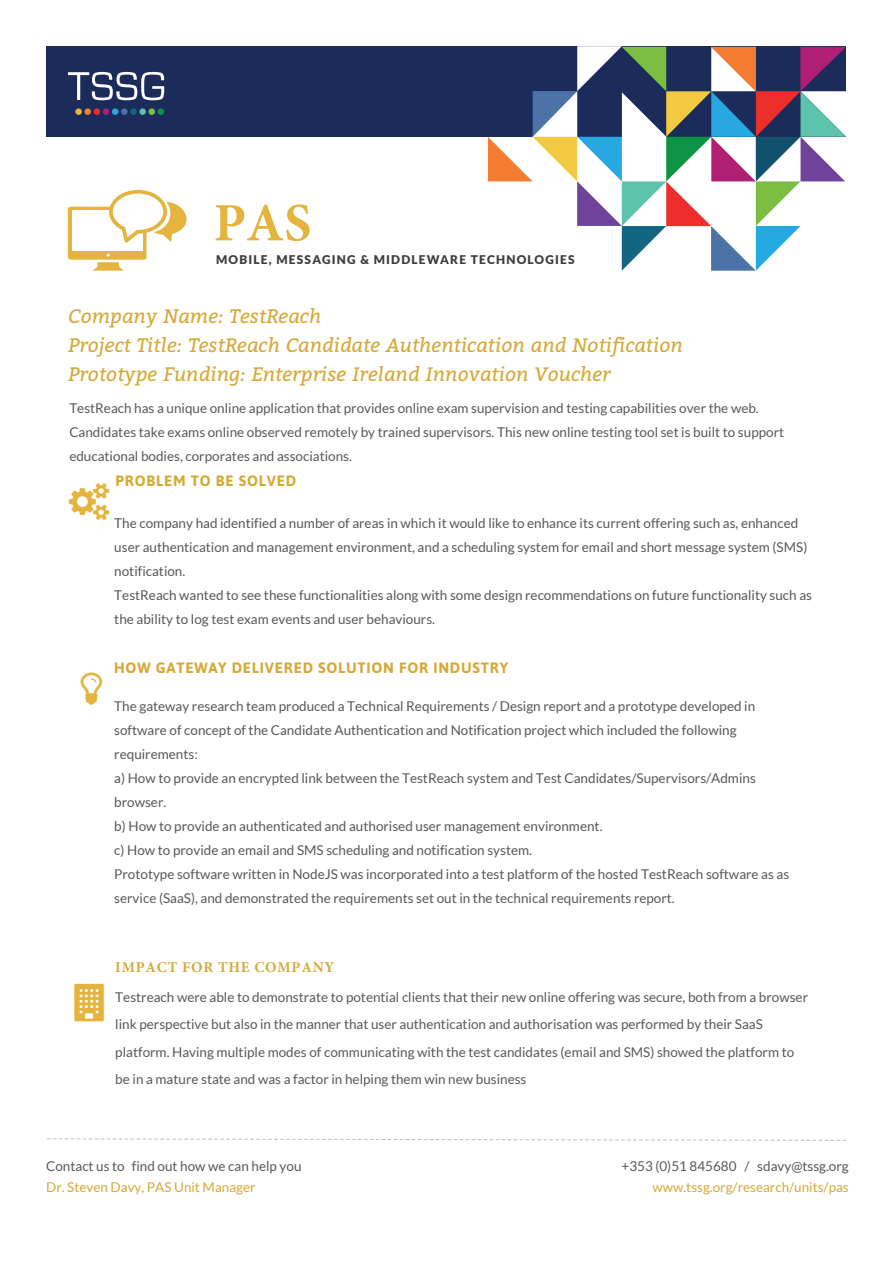
<style>
.page{position:relative;width:893px;height:1263px;background:#fff}
.page>*{position:absolute;margin:0;border:0;box-sizing:border-box;transform-origin:0 0}
.t1{font:700 54px "Minion Pro";color:#e4b43f}
.t2{font:italic 19.5px/29px "Bitter";color:#d6a937}
.t3{font:700 15px "Asap";letter-spacing:.05em;color:#d6a937}
.t4{font:700 15px "Minion Pro";letter-spacing:.05em;color:#d6a937}
.t5{font:13.5px/24px "Lato";color:#57585a}
.t6{font:13.5px/21px "Lato";color:#d6a937;text-align:right}
.t7{font:900 12px "Lato";letter-spacing:.1em;color:#3e3e3f}
.s1{color:#d6a937}
.s2{color:#57585a}
</style>
<div class="page">
<svg style="left:47px;top:1138px;width:799px;height:3px"></svg>
<div style="left:47px;top:47px;width:799px;height:90px;background:#1b2b5a"></div>
<svg style="left:488px;top:46px;width:358px;height:225px"></svg>
<svg style="left:67px;top:190px;width:120px;height:81px"></svg>
<div style="left:112px;top:108px;width:6px;height:7px;background:#24aae1;border-radius:50%"></div>
<div style="left:75px;top:108px;width:7px;height:7px;background:#e5b93e;border-radius:50%"></div>
<div style="left:84px;top:108px;width:7px;height:7px;background:#f47d32;border-radius:50%"></div>
<div style="left:94px;top:108px;width:6px;height:7px;background:#ee2c2b;border-radius:50%"></div>
<div style="left:158px;top:108px;width:6px;height:7px;background:#0d9344;border-radius:50%"></div>
<div style="left:139px;top:108px;width:7px;height:7px;background:#5dc3ad;border-radius:50%"></div>
<div style="left:130px;top:108px;width:7px;height:7px;background:#156781;border-radius:50%"></div>
<div style="left:148px;top:108px;width:7px;height:7px;background:#7cbe42;border-radius:50%"></div>
<div style="left:121px;top:108px;width:7px;height:7px;background:#4c72a8;border-radius:50%"></div>
<div style="left:103px;top:108px;width:6px;height:7px;background:#af2075;border-radius:50%"></div>
<svg style="left:68px;top:72px;width:96px;height:28px"></svg>
<p class="t1" style="left:214px;top:185px;width:99px">PAS</p>
<p class="t7" style="left:216px;top:253px;width:360px">MOBILE, MESSAGING &amp; MIDDLEWARE TECHNOLOGIES</p>
<p class="t2" style="left:68px;top:301px;width:616px">Company Name: TestReach<br>Project Title: TestReach Candidate Authentication and Notification<br>Prototype Funding: Enterprise Ireland Innovation Voucher</p>
<p class="t5" style="left:69px;top:396px;width:716px">TestReach has a unique online application that provides online exam supervision and testing capabilities over the web.<br>Candidates take exams online observed remotely by trained supervisors. This new online testing tool set is built to support educational bodies, corporates and associations.</p>
<p class="t3" style="left:116px;top:472px;width:182px">PROBLEM TO BE SOLVED</p>
<p class="t5" style="left:114px;top:511px;width:699px">The company had identified a number of areas in which it would like to enhance its current offering such as, enhanced user authentication and management environment, and a scheduling system for email and short message system (SMS) notification.<br>TestReach wanted to see these functionalities along with some design recommendations on future functionality such as the ability to log test exam events and user behaviours.</p>
<p class="t3" style="left:114px;top:659px;width:396px">HOW GATEWAY DELIVERED SOLUTION FOR INDUSTRY</p>
<p class="t5" style="left:114px;top:694px;width:676px">The gateway research team produced a Technical Requirements / Design report and a prototype developed in software of concept of the Candidate Authentication and Notification project which included the following requirements:<br>a) How to provide an encrypted link between the TestReach system and Test Candidates/Supervisors/Admins browser.<br>b) How to provide an authenticated and authorised user management environment.<br>c) How to provide an email and SMS scheduling and notification system.<br>Prototype software written in NodeJS was incorporated into a test platform of the hosted TestReach software as as service (SaaS), and demonstrated the requirements set out in the technical requirements report.</p>
<p class="t4" style="left:115px;top:957px;width:221px">IMPACT FOR THE COMPANY</p>
<p class="t5" style="left:115px;top:983px;width:694px;line-height:27.6px">Testreach were able to demonstrate to potential clients that their new online offering was secure, both from a browser link perspective but also in the manner that user authentication and authorisation was performed by their SaaS platform. Having multiple modes of communicating with the test candidates (email and SMS) showed the platform to be in a mature state and was a factor in helping them win new business</p>
<p class="t5" style="left:46px;top:1156px;width:257px;line-height:21px">Contact us to find out how we can help you<br><span class="s1">Dr. Steven Davy, PAS Unit Manager</span></p>
<p class="t6" style="left:621px;top:1156px;width:229px"><span class="s2">+353 (0)51 845680 / sdavy@tssg.org </span>www.tssg.org/research/units/pas</p>
</div>
